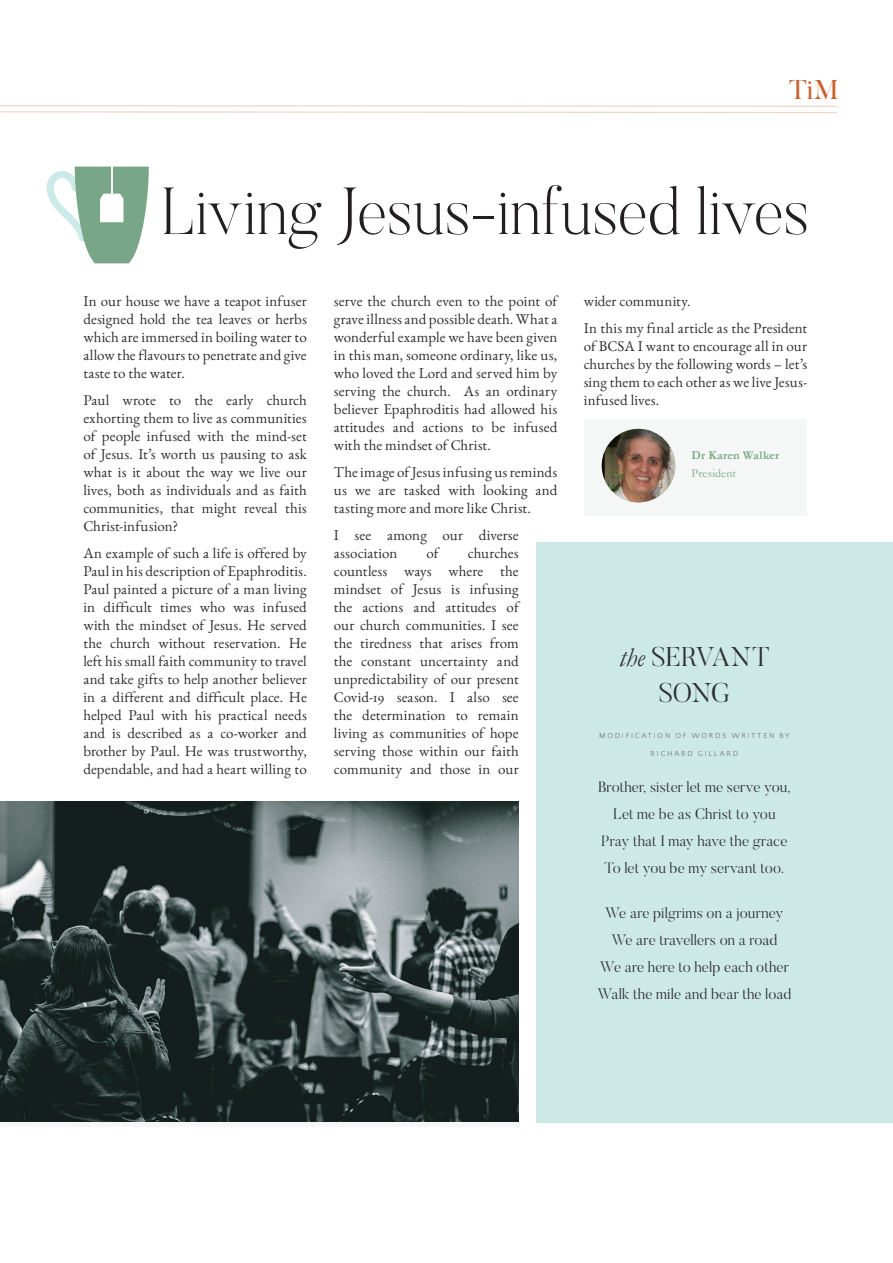
<style>
.page{position:relative;width:893px;height:1263px;background:#fff}
.page>*{position:absolute;margin:0;border:0;box-sizing:border-box;transform-origin:0 0}
.Header_1_-_Center{font:200 66px "Butler";letter-spacing:-.005em;color:#231f20}
.Subheader_1_-_Center{font:300 27px/36px "Butler";letter-spacing:-.015em;color:#2d2e2e;text-align:center}
.t1{font:27px "Butler";color:#cb612c}
.Body_Copy_-_Left{font:15px/18px "EB Garamond 12";letter-spacing:.01em;color:#2d2e2e;text-align:justify}
.Subheader_2_-_Center{font:300 15px/27px "Butler";letter-spacing:.005em;color:#2d2e2e;text-align:center}
.Body_Copy_-_Left-2{font:700 12px/18px "Garamond";letter-spacing:.02em;color:#78a687}
.Caption_-_Center{font:7.65px "Quattrocento Sans";letter-spacing:.225em;color:#7f7e7f}
.s1{font-weight:400}
.s2{font-family:"Garamond";font-weight:400;font-style:italic}
</style>
<div class="page">
<svg style="left:0;top:105px;width:837px;height:8px"></svg>
<svg style="left:46px;top:167px;width:103px;height:96px"></svg>
<hr style="left:111px;top:167px;width:2px;height:34px;background:#fff">
<div style="left:584px;top:419px;width:222px;height:96px;background:#f5f7f7"></div>
<img style="left:602px;top:429px;width:73px;height:73px;border-radius:37px">
<div style="left:536px;top:542px;width:357px;height:581px;background:#cce9e6"></div>
<img style="left:0;top:802px;width:519px;height:320px">
<div style="left:0;top:1122px;width:519px;height:5px;background:#f5f7f7"></div>
<h2 class="t1" style="left:789px;top:73px;width:50px">TiM</h2>
<p class="Header_1_-_Center" style="left:161px;top:170px;width:650px">Living Jesus-infused lives</p>
<p class="Body_Copy_-_Left" style="left:83px;top:292px;width:225px">In our house we have a teapot infuser designed hold the tea leaves or herbs which are immersed in boiling water to allow the flavours to penetrate and give taste to the water.</p>
<p class="Body_Copy_-_Left" style="left:83px;top:391px;width:225px">Paul wrote to the early church exhorting them to live as communities of people infused with the mind-set of Jesus. It’s worth us pausing to ask what is it about the way we live our lives, both as individuals and as faith communities, that might reveal this Christ-infusion?</p>
<p class="Body_Copy_-_Left" style="left:83px;top:544px;width:225px">An example of such a life is offered by Paul in his description of Epaphroditis.<br>Paul painted a picture of a man living in difficult times who was infused with the mindset of Jesus. He served the church without reservation. He left his small faith community to travel and take gifts to help another believer in a different and difficult place. He helped Paul with his practical needs and is described as a co-worker and brother by Paul. He was trustworthy, dependable, and had a heart willing to</p>
<p class="Body_Copy_-_Left" style="left:334px;top:292px;width:225px">serve the church even to the point of grave illness and possible death. What a wonderful example we have been given in this man, someone ordinary, like us, who loved the Lord and served him by serving the church. As an ordinary believer Epaphroditis had allowed his attitudes and actions to be infused with the mindset of Christ.</p>
<p class="Body_Copy_-_Left" style="left:334px;top:463px;width:225px">The image of Jesus infusing us reminds us we are tasked with looking and tasting more and more like Christ.</p>
<p class="Body_Copy_-_Left" style="left:334px;top:526px;width:186px">I see among our diverse association</p>
<p class="Body_Copy_-_Left" style="left:426px;top:544px;width:13px">of</p>
<p class="Body_Copy_-_Left" style="left:334px;top:544px;width:186px;text-indent:134px">churches countless ways where the mindset of Jesus is infusing the actions and attitudes of our church communities. I see the tiredness that arises from the constant uncertainty and unpredictability of our present Covid-19 season. I also see the determination to remain living as communities of hope serving those within our faith community and those in our</p>
<p class="Body_Copy_-_Left" style="left:584px;top:288px;width:224px;line-height:27px">wider community.<br>In this my final article as the President</p>
<p class="Body_Copy_-_Left" style="left:584px;top:337px;width:225px">of BCSA I want to encourage all in our churches by the following words – let’s sing them to each other as we live Jesus&shy;infused lives.</p>
<p class="Body_Copy_-_Left-2" style="left:692px;top:446px;width:89px">Dr Karen Walker<br><span class="s1">President</span></p>
<p class="Subheader_1_-_Center" style="left:619px;top:638px;width:152px"><span class="s2">the</span> SERVANT<br>SONG</p>
<p class="Caption_-_Center" style="left:599px;top:732px;width:192px">MODIFICATION OF WORDS WRITTEN BY</p>
<p class="Caption_-_Center" style="left:651px;top:750px;width:89px">RICHARD GILLARD</p>
<p class="Subheader_2_-_Center" style="left:598px;top:773px;width:194px">Brother, sister let me serve you,<br>Let me be as Christ to you<br>Pray that I may have the grace<br>To let you be my servant too.</p>
<p class="Subheader_2_-_Center" style="left:597px;top:899px;width:195px">We are pilgrims on a journey<br>We are travellers on a road<br>We are here to help each other<br>Walk the mile and bear the load</p>
</div>
